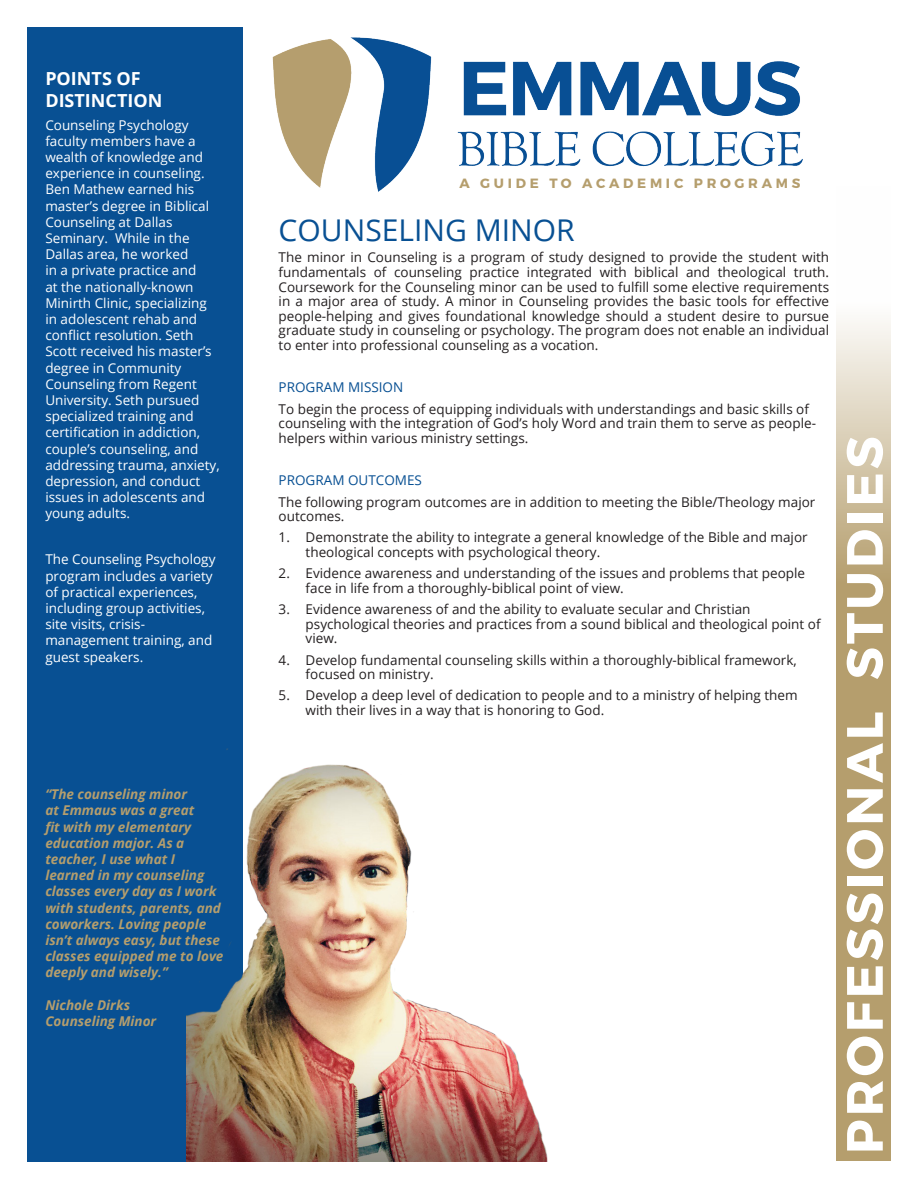
<style>
.page{position:relative;width:918px;height:1188px;background:#fff}
.page>*{position:absolute;margin:0;border:0;box-sizing:border-box;transform-origin:0 0}
.t1{font:700 51px "Montserrat";letter-spacing:.06em;color:#fff}
.t2{font:30px "Open Sans";color:#085093}
.t3{font:700 18px "Open Sans";color:#fff}
.t4{font:13.5px/14.5px "Open Sans";color:#231f20}
.t5{font:13.5px/16.2px "Open Sans";color:#fff}
.t6{font:italic 700 13.5px/16.2px "Open Sans";color:#b59e6d}
.t7{font:13.5px "Open Sans";color:#085093}
.t8{font:700 13.35px "Montserrat";letter-spacing:.28em;color:#b59e6d}
</style>
<div class="page">
<svg style="left:836px;top:320px;width:55px;height:841px;background:#bfac82"></svg>
<div style="left:27px;top:27px;width:216px;height:1135px;background:#085093"></div>
<img style="left:457px;top:61px;width:346px;height:106px">
<img style="left:272px;top:37px;width:160px;height:155px">
<img style="left:187px;top:748px;width:361px;height:413px">
<p class="t3" style="left:45px;top:66px;width:97px">POINTS OF</p>
<p class="t3" style="left:45px;top:87px;width:119px">DISTINCTION</p>
<p class="t5" style="left:45px;top:116px;width:176px">Counseling Psychology faculty members have a wealth of knowledge and experience in counseling.<br>Ben Mathew earned his master’s degree in Biblical<br>Counseling at Dallas<br>Seminary. While in the<br>Dallas area, he worked<br>in a private practice and<br>at the nationally-known<br>Minirth Clinic, specializing in adolescent rehab and conflict resolution. Seth<br>Scott received his master’s degree in Community<br>Counseling from Regent<br>University. Seth pursued specialized training and certification in addiction, couple’s counseling, and addressing trauma, anxiety, depression, and conduct issues in adolescents and young adults.</p>
<p class="t5" style="left:45px;top:551px;width:172px">The Counseling Psychology program includes a variety of practical experiences, including group activities, site visits, crisis&shy;management training, and guest speakers.</p>
<p class="t6" style="left:45px;top:786px;width:180px">“The counseling minor<br>at Emmaus was a great<br>fit with my elementary education major. As a teacher, I use what I learned in my counseling classes every day as I work with students, parents, and coworkers. Loving people isn’t always easy, but these classes equipped me to love deeply and wisely.”</p>
<p class="t6" style="left:45px;top:996px;width:86px">Nichole Dirks</p>
<p class="t6" style="left:45px;top:1013px;width:112px">Counseling Minor</p>
<p class="t8" style="left:459px;top:175px;width:343px">A GUIDE TO ACADEMIC PROGRAMS</p>
<p class="t2" style="left:279px;top:210px;width:298px">COUNSELING MINOR</p>
<p class="t4" style="left:279px;top:250px;width:552px;text-align:justify">The minor in Counseling is a program of study designed to provide the student with fundamentals of counseling practice integrated with biblical and theological truth.<br>Coursework for the Counseling minor can be used to fulfill some elective requirements in a major area of study. A minor in Counseling provides the basic tools for effective people-helping and gives foundational knowledge should a student desire to pursue graduate study in counseling or psychology. The program does not enable an individual to enter into professional counseling as a vocation.</p>
<p class="t7" style="left:279px;top:378px;width:126px">PROGRAM MISSION</p>
<p class="t4" style="left:279px;top:401px;width:539px">To begin the process of equipping individuals with understandings and basic skills of counseling with the integration of God’s holy Word and train them to serve as people&shy;helpers within various ministry settings.</p>
<p class="t7" style="left:279px;top:471px;width:145px">PROGRAM OUTCOMES</p>
<p class="t4" style="left:279px;top:494px;width:538px">The following program outcomes are in addition to meeting the Bible/Theology major outcomes.</p>
<p class="t4" style="left:306px;top:530px;width:504px;text-indent:-27px">1. Demonstrate the ability to integrate a general knowledge of the Bible and major theological concepts with psychological theory.</p>
<p class="t4" style="left:306px;top:566px;width:501px;text-indent:-27px">2. Evidence awareness and understanding of the issues and problems that people face in life from a thoroughly-biblical point of view.</p>
<p class="t4" style="left:306px;top:602px;width:516px;text-indent:-27px">3. Evidence awareness of and the ability to evaluate secular and Christian psychological theories and practices from a sound biblical and theological point of view.</p>
<p class="t4" style="left:306px;top:652px;width:493px;text-indent:-27px">4. Develop fundamental counseling skills within a thoroughly-biblical framework, focused on ministry.</p>
<p class="t4" style="left:306px;top:688px;width:493px;text-indent:-27px">5. Develop a deep level of dedication to people and to a ministry of helping them with their lives in a way that is honoring to God.</p>
<p class="t1" style="left:833px;top:1154px;width:719px;rotate:-90deg">PROFESSIONAL STUDIES</p>
</div>
